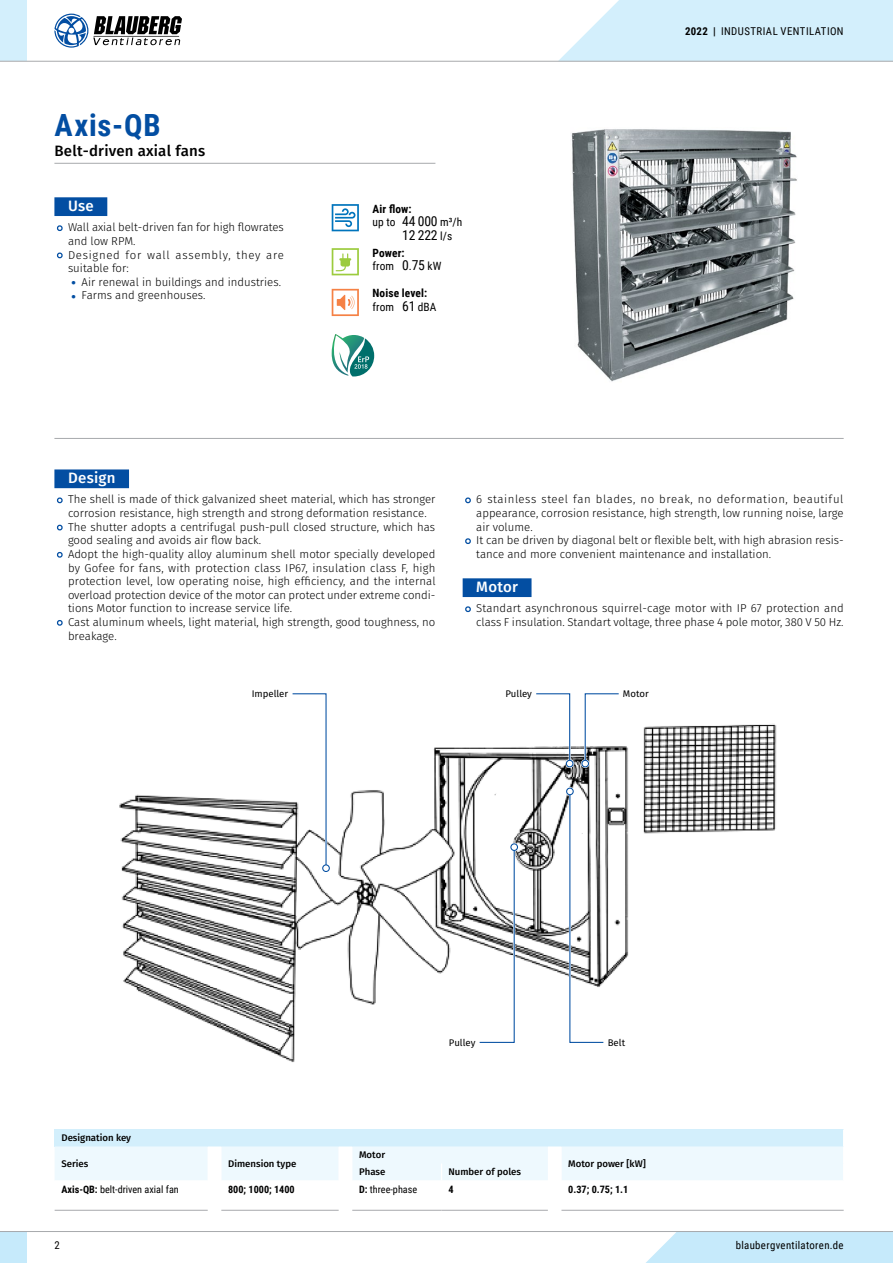
<style>
.page{position:relative;width:893px;height:1263px;background:#fff}
.page>*{position:absolute;margin:0;border:0;box-sizing:border-box;transform-origin:0 0}
.t1{font:700 30.6px "Roboto Condensed";letter-spacing:.03em;color:#034ea2}
.t2{font:500 15px "Fira Sans";letter-spacing:.015em;color:#000}
.t3{font:500 15px "Fira Sans";letter-spacing:.015em;color:#fff}
.t4{font:13.65px "Roboto Condensed";color:#000}
.t5{font:300 11.4px/13.6px "Fira Sans";color:#000}
.t6{font:700 11.4px/13.6px "Roboto Condensed";letter-spacing:.01em;color:#000}
.t7{font:11.4px/13.6px "Roboto Condensed";letter-spacing:.01em;color:#000}
.t8{font:10.8px "Roboto Condensed";letter-spacing:.035em;color:#000}
.t9{font:10.2px "Roboto Condensed";color:#000}
.t10{font:700 10.2px "Roboto Condensed";color:#000}
.t11{font:500 9.6px "Fira Sans";color:#000}
.t12{font:9.6px "Fira Sans";color:#000}
.s1{font-weight:700;font-size:12.6px;color:#034ea2}
.s2{font-weight:400}
.s3{font-weight:400;font-size:13.65px}
.s4{font-size:11.4px}
.s5{font-weight:700}
.s6{font-size:13.65px}
</style>
<div class="page">
<hr style="left:54px;top:163px;width:381px;height:1px;background:#a7a9ac">
<div style="left:54px;top:197px;width:53px;height:19px;background:#034ea2"></div>
<svg style="left:56px;top:225px;width:7px;height:7px"></svg>
<svg style="left:56px;top:252px;width:7px;height:7px"></svg>
<div style="left:54px;top:469px;width:75px;height:19px;background:#034ea2"></div>
<svg style="left:56px;top:497px;width:7px;height:7px"></svg>
<svg style="left:56px;top:524px;width:7px;height:7px"></svg>
<svg style="left:56px;top:551px;width:7px;height:7px"></svg>
<svg style="left:56px;top:620px;width:7px;height:6px"></svg>
<div style="left:463px;top:578px;width:68px;height:19px;background:#034ea2"></div>
<svg style="left:465px;top:497px;width:6px;height:7px"></svg>
<svg style="left:465px;top:538px;width:6px;height:6px"></svg>
<svg style="left:465px;top:606px;width:6px;height:7px"></svg>
<hr style="left:54px;top:438px;width:790px;height:1px;background:#a7a9ac">
<svg style="left:332px;top:204px;width:27px;height:27px"></svg>
<svg style="left:332px;top:248px;width:27px;height:27px"></svg>
<svg style="left:332px;top:289px;width:27px;height:27px"></svg>
<svg style="left:331px;top:334px;width:43px;height:42px"></svg>
<img style="left:571px;top:129px;width:226px;height:253px">
<hr style="left:55px;top:1210px;width:153px;height:1px;background:#a7a9ac">
<hr style="left:221px;top:1210px;width:118px;height:1px;background:#a7a9ac">
<hr style="left:352px;top:1210px;width:90px;height:1px;background:#a7a9ac">
<hr style="left:442px;top:1210px;width:106px;height:1px;background:#a7a9ac">
<hr style="left:561px;top:1210px;width:283px;height:1px;background:#a7a9ac">
<svg style="left:55px;top:1129px;width:789px;height:81px"></svg>
<img style="left:119px;top:724px;width:658px;height:339px">
<svg style="left:290px;top:693px;width:39px;height:178px"></svg>
<div style="left:322px;top:864px;width:8px;height:8px;border:1px solid #034ea2;border-radius:50%"></div>
<div style="left:565px;top:759px;width:9px;height:9px;border:2px solid #fff;border-radius:50%"></div>
<svg style="left:534px;top:693px;width:38px;height:73px"></svg>
<div style="left:566px;top:760px;width:7px;height:7px;background:#fff;border-radius:50%"></div>
<div style="left:566px;top:760px;width:7px;height:7px;border:1px solid #034ea2;border-radius:50%"></div>
<div style="left:581px;top:759px;width:9px;height:9px;border:2px solid #fff;border-radius:50%"></div>
<svg style="left:583px;top:693px;width:38px;height:73px"></svg>
<div style="left:582px;top:760px;width:6px;height:7px;background:#fff;border-radius:50%"></div>
<div style="left:581px;top:760px;width:8px;height:7px;border:1px solid #034ea2;border-radius:50%"></div>
<div style="left:566px;top:787px;width:8px;height:9px;border:2px solid #fff;border-radius:50%"></div>
<svg style="left:568px;top:789px;width:37px;height:255px"></svg>
<div style="left:567px;top:788px;width:6px;height:7px;background:#fff;border-radius:50%"></div>
<div style="left:566px;top:788px;width:8px;height:7px;border:1px solid #034ea2;border-radius:50%"></div>
<div style="left:510px;top:843px;width:9px;height:8px;border:2px solid #fff;border-radius:50%"></div>
<svg style="left:477px;top:844px;width:40px;height:200px"></svg>
<div style="left:510px;top:843px;width:8px;height:8px;border:1px solid #034ea2;border-radius:50%"></div>
<div style="left:646px;top:1232px;width:247px;height:31px;background:#c6eafb"></div>
<div style="left:0;top:1231px;width:27px;height:32px;background:#c6eafb"></div>
<hr style="left:0;top:1231px;width:893px;height:1px;background:#a7a9ac">
<div style="left:0;top:0;width:27px;height:61px;background:#d3effc"></div>
<hr style="left:0;top:61px;width:893px;height:1px;background:#a7a9ac">
<svg style="left:558px;top:0;width:335px;height:62px;background:#d6effa"></svg>
<svg style="left:54px;top:14px;width:128px;height:34px"></svg>
<h1 class="t1" style="left:54px;top:104px;width:108px">Axis-QB</h1>
<h2 class="t2" style="left:54px;top:141px;width:152px">Belt-driven axial fans</h2>
<h2 class="t3" style="left:68px;top:195px;width:27px">Use</h2>
<p class="t5" style="left:68px;top:221px;width:218px">Wall axial belt-driven fan for high flowrates and low RPM.<br>Designed for wall assembly, they are suitable for:</p>
<p class="t5" style="left:71px;top:276px;width:211px"><span class="s1">•</span> Air renewal in buildings and industries.</p>
<p class="t5" style="left:71px;top:289px;width:136px"><span class="s1">•</span> Farms and greenhouses.</p>
<p class="t6" style="left:372px;top:201px;width:91px">Air flow:<br><span class="s2">up to</span> <span class="s3">44 000</span> <span class="s2">m³/h</span></p>
<p class="t4" style="left:402px;top:225px;width:52px">12 222 <span class="s4">l/s</span></p>
<p class="t7" style="left:372px;top:245px;width:70px"><span class="s5">Power:<br></span>from <span class="s6">0</span>.<span class="s6">75</span> kW</p>
<p class="t6" style="left:372px;top:286px;width:66px">Noise level: <span class="s2">from</span> <span class="s3">61</span> <span class="s2">dBA</span></p>
<p class="t8" style="left:685px;top:23px;width:160px"><span class="s5">2022 |</span> INDUSTRIAL VENTILATION</p>
<h2 class="t3" style="left:68px;top:467px;width:49px">Design</h2>
<p class="t5" style="left:68px;top:493px;width:369px">The shell is made of thick galvanized sheet material, which has stronger corrosion resistance, high strength and strong deformation resistance.<br>The shutter adopts a centrifugal push-pull closed structure, which has good sealing and avoids air flow back.<br>Adopt the high-quality alloy aluminum shell motor specially developed by Gofee for fans, with protection class IP67, insulation class F, high protection level, low operating noise, high efficiency, and the internal overload protection device of the motor can protect under extreme condi&shy;tions Motor function to increase service life.<br>Cast aluminum wheels, light material, high strength, good toughness, no breakage.</p>
<p class="t5" style="left:476px;top:493px;width:369px">6 stainless steel fan blades, no break, no deformation, beautiful appearance, corrosion resistance, high strength, low running noise, large air volume.<br>It can be driven by diagonal belt or flexible belt, with high abrasion resis&shy;tance and more convenient maintenance and installation.</p>
<h2 class="t3" style="left:476px;top:576px;width:43px">Motor</h2>
<p class="t5" style="left:476px;top:602px;width:369px">Standart asynchronous squirrel-cage motor with IP 67 protection and class F insulation. Standart voltage, three phase 4 pole motor, 380 V 50 Hz.</p>
<p class="t12" style="left:252px;top:686px;width:38px">Impeller</p>
<p class="t12" style="left:505px;top:686px;width:28px">Pulley</p>
<p class="t12" style="left:623px;top:686px;width:27px">Motor</p>
<p class="t11" style="left:61px;top:1131px;width:71px">Designation key</p>
<p class="t11" style="left:61px;top:1157px;width:29px">Series</p>
<p class="t11" style="left:228px;top:1157px;width:70px">Dimension type</p>
<p class="t12" style="left:449px;top:1036px;width:28px">Pulley</p>
<p class="t12" style="left:608px;top:1036px;width:19px">Belt</p>
<p class="t11" style="left:359px;top:1148px;width:28px">Motor</p>
<p class="t11" style="left:359px;top:1165px;width:28px">Phase</p>
<p class="t11" style="left:448px;top:1165px;width:74px">Number of poles</p>
<p class="t11" style="left:568px;top:1157px;width:79px">Motor power [kW]</p>
<p class="t9" style="left:61px;top:1182px;width:119px"><span class="s5">Axis-QB:</span> belt-driven axial fan</p>
<p class="t10" style="left:228px;top:1182px;width:68px">800; 1000; 1400</p>
<p class="t9" style="left:359px;top:1182px;width:60px"><span class="s5">D:</span> three-phase</p>
<p class="t10" style="left:448px;top:1182px;width:7px">4</p>
<p class="t10" style="left:568px;top:1182px;width:62px">0.37; 0.75; 1.1</p>
<p class="t8" style="left:54px;top:1238px;width:7px">2</p>
<p class="t8" style="left:736px;top:1238px;width:109px">blaubergventilatoren.de</p>
</div>
